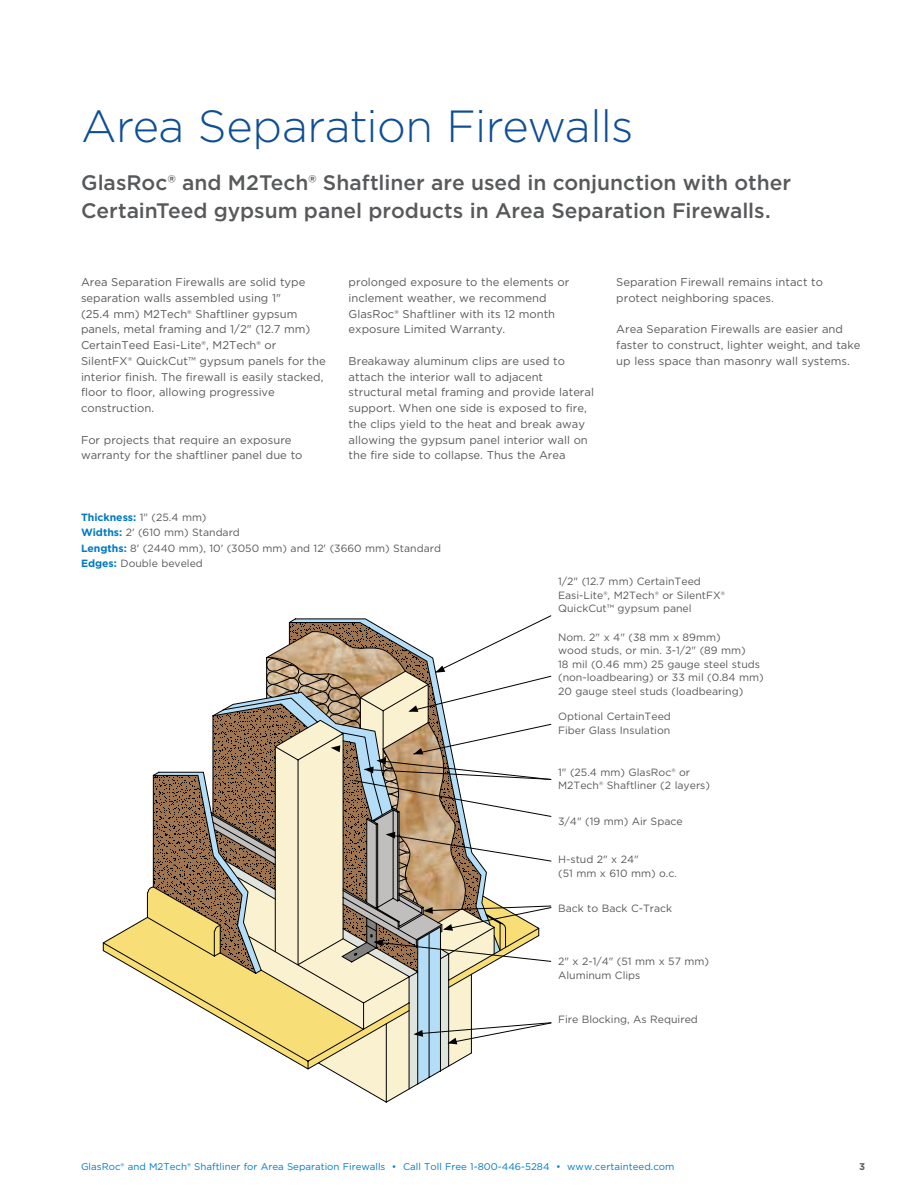
<style>
.page{position:relative;width:918px;height:1188px;background:#fff}
.page>*{position:absolute;margin:0;border:0;box-sizing:border-box;transform-origin:0 0}
.t1{font:300 45px "Gotham";letter-spacing:-.015em;color:#0e4e96}
.t2{font:500 21px/28.5px "Gotham";color:#58595b}
.t3{font:11.25px/15.8px "Gotham";color:#58595b}
.t4{font:10.5px/13.5px "Gotham";color:#58595b}
.t5{font:9.75px "Gotham";color:#007bc3}
.t6{font:700 9.75px "Gotham";color:#5f6062}
.s1{font-weight:700;color:#007bc3}
</style>
<div class="page">
<svg style="left:102px;top:917px;width:44px;height:58px"></svg>
<svg style="left:146px;top:615px;width:406px;height:488px"></svg>
<h1 class="t1" style="left:81px;top:98px;width:554px">Area Separation Firewalls</h1>
<h2 class="t2" style="left:81px;top:168px;width:712px">GlasRoc® and M2Tech® Shaftliner are used in conjunction with other<br>CertainTeed gypsum panel products in Area Separation Firewalls.</h2>
<p class="t3" style="left:81px;top:274px;width:246px">Area Separation Firewalls are solid type separation walls assembled using 1"<br>(25.4 mm) M2Tech® Shaftliner gypsum panels, metal framing and 1/2" (12.7 mm)<br>CertainTeed Easi-Lite®, M2Tech® or SilentFX® QuickCut™ gypsum panels for the interior finish. The firewall is easily stacked, floor to floor, allowing progressive construction.</p>
<p class="t3" style="left:81px;top:432px;width:223px">For projects that require an exposure warranty for the shaftliner panel due to</p>
<p class="t3" style="left:349px;top:274px;width:222px">prolonged exposure to the elements or inclement weather, we recommend GlasRoc® Shaftliner with its 12 month exposure Limited Warranty.</p>
<p class="t3" style="left:349px;top:353px;width:247px">Breakaway aluminum clips are used to attach the interior wall to adjacent structural metal framing and provide lateral support. When one side is exposed to fire, the clips yield to the heat and break away allowing the gypsum panel interior wall on the fire side to collapse. Thus the Area</p>
<p class="t4" style="left:81px;top:509px;width:362px;line-height:15.6px"><span class="s1">Thickness:</span> 1" (25.4 mm)<br><span class="s1">Widths:</span> 2' (610 mm) Standard<br><span class="s1">Lengths:</span> 8' (2440 mm), 10' (3050 mm) and 12' (3660 mm) Standard <span class="s1">Edges:</span> Double beveled</p>
<p class="t3" style="left:616px;top:274px;width:208px">Separation Firewall remains intact to protect neighboring spaces.</p>
<p class="t3" style="left:616px;top:321px;width:246px">Area Separation Firewalls are easier and faster to construct, lighter weight, and take up less space than masonry wall systems.</p>
<p class="t4" style="left:558px;top:575px;width:168px">1/2" (12.7 mm) CertainTeed<br>Easi-Lite®, M2Tech® or SilentFX®<br>QuickCut™ gypsum panel</p>
<p class="t4" style="left:558px;top:630px;width:207px">Nom. 2" x 4" (38 mm x 89mm)<br>wood studs, or min. 3-1/2" (89 mm)<br>18 mil (0.46 mm) 25 gauge steel studs (non-loadbearing) or 33 mil (0.84 mm)<br>20 gauge steel studs (loadbearing)</p>
<p class="t4" style="left:558px;top:710px;width:114px">Optional CertainTeed<br>Fiber Glass Insulation</p>
<p class="t4" style="left:558px;top:765px;width:153px">1" (25.4 mm) GlasRoc® or<br>M2Tech® Shaftliner (2 layers)</p>
<p class="t4" style="left:558px;top:814px;width:126px">3/4" (19 mm) Air Space</p>
<p class="t4" style="left:558px;top:852px;width:120px">H-stud 2" x 24"<br>(51 mm x 610 mm) o.c.</p>
<p class="t4" style="left:558px;top:901px;width:116px">Back to Back C-Track</p>
<p class="t4" style="left:558px;top:955px;width:152px">2" x 2-1/4" (51 mm x 57 mm)<br>Aluminum Clips</p>
<p class="t4" style="left:558px;top:1012px;width:141px">Fire Blocking, As Required</p>
<p class="t5" style="left:81px;top:1160px;width:595px">GlasRoc® and M2Tech® Shaftliner for Area Separation Firewalls • Call Toll Free 1-800-446-5284 • www.certainteed.com</p>
<p class="t6" style="left:859px;top:1160px;width:8px">3</p>
</div>
